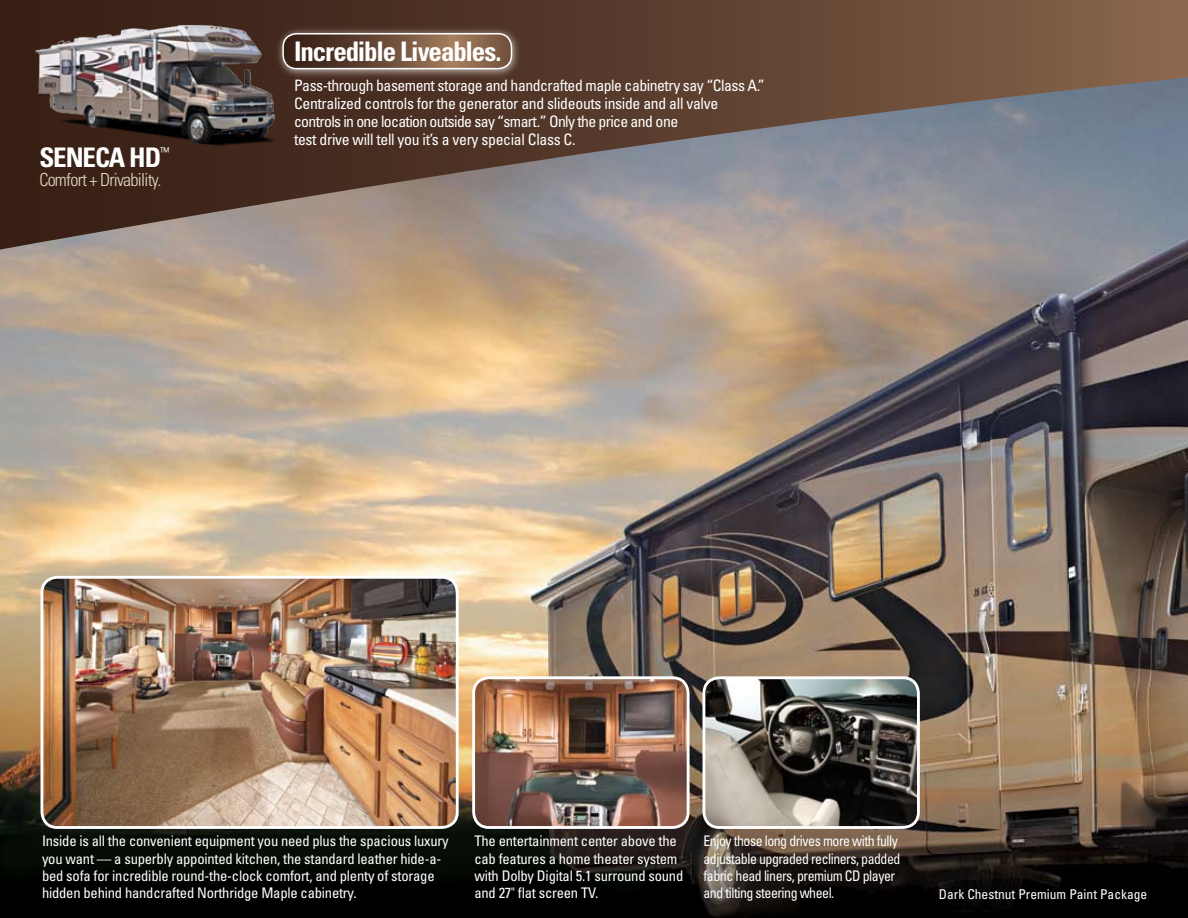
<style>
.page{position:relative;width:1188px;height:918px;background:#fff}
.page>*{position:absolute;margin:0;border:0;box-sizing:border-box;transform-origin:0 0}
.t1{font:700 condensed 27px "Univers";letter-spacing:-.04em;color:#fff}
.t2{font:300 condensed 18px "Univers";letter-spacing:-.04em;color:#e4dbc0}
.t3{font:condensed 15.75px/18px "Univers";letter-spacing:-.03em;color:#fff}
.t4{font:condensed 14.7px/17.2px "Univers";letter-spacing:-.015em;color:#fff}
.t5{font:condensed 14.7px/17.2px "Univers";letter-spacing:-.035em;color:#fff;scale:.95 1}
.t6{font:condensed 13.5px "Univers";color:#fff}
</style>
<div class="page">
<img style="left:0;top:278px;width:1188px;height:640px">
<svg style="left:0;top:0;width:1188px;height:278px;background:#786861"></svg>
<img style="left:27px;top:17px;width:256px;height:139px">
<img style="left:42px;top:577px;width:415px;height:250px;border-radius:15px">
<div style="left:40px;top:576px;width:419px;height:253px;border:3px solid #fff;border-radius:15px"></div>
<div style="left:274px;top:25px;width:249px;height:54px;background:#fff;opacity:.7"></div>
<svg style="left:283px;top:34px;width:229px;height:35px;background:#6f4f3b"></svg>
<div style="left:282px;top:33px;width:230px;height:36px;border:2px solid #fff;border-radius:14px"></div>
<img style="left:474px;top:678px;width:214px;height:149px;border-radius:15px">
<div style="left:472px;top:676px;width:218px;height:153px;border:3px solid #fff;border-radius:15px"></div>
<img style="left:704px;top:678px;width:214px;height:149px;border-radius:15px">
<div style="left:703px;top:676px;width:217px;height:153px;border:3px solid #fff;border-radius:15px"></div>
<h1 class="t1" style="left:39px;top:141px;width:131px">SENECA HD<sup>™</sup></h1>
<p class="t2" style="left:39px;top:169px;width:123px">Comfort + Drivability.</p>
<h1 class="t1" style="left:294px;top:35px;width:209px">Incredible Liveables.</h1>
<p class="t3" style="left:294px;top:77px;width:472px">Pass-through basement storage and handcrafted maple cabinetry say “Class A.” Centralized controls for the generator and slideouts inside and all valve controls in one location outside say “smart.” Only the price and one<br>test drive will tell you it’s a very special Class C.</p>
<p class="t4" style="left:42px;top:832px;width:408px">Inside is all the convenient equipment you need plus the spacious luxury you want — a superbly appointed kitchen, the standard leather hide-a&shy;bed sofa for incredible round-the-clock comfort, and plenty of storage hidden behind handcrafted Northridge Maple cabinetry.</p>
<p class="t4" style="left:474px;top:832px;width:210px">The entertainment center above the cab features a home theater system with Dolby Digital 5.1 surround sound and 27" flat screen TV.</p>
<p class="t5" style="left:704px;top:832px;width:209px">Enjoy those long drives more with fully adjustable upgraded recliners, padded fabric head liners, premium CD player and tilting steering wheel.</p>
<p class="t6" style="left:939px;top:885px;width:210px">Dark Chestnut Premium Paint Package</p>
</div>
